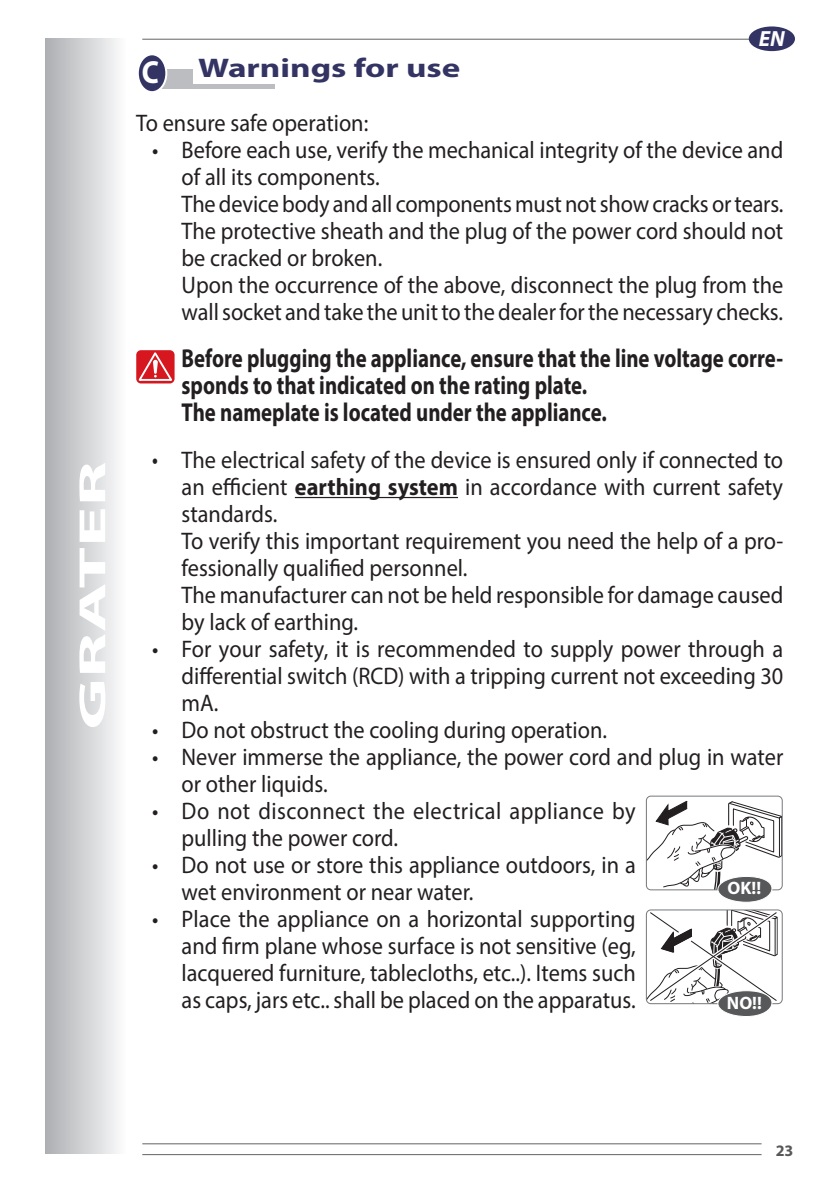
<style>
.page{position:relative;width:840px;height:1191px;background:#fff}
.page>*{position:absolute;margin:0;border:0;box-sizing:border-box;transform-origin:0 0}
.t1{font:700 38px "Myriad Pro";color:#fff;scale:2 1}
.t2{font:700 32px "Myriad Pro";color:#fff;scale:.9 1}
.Titolo_1{font:700 27px "Myriad Pro";color:#343464;scale:1.3 1}
.Attenzione{font:700 26px/27px "Myriad Pro";color:#231f20;scale:.8 1}
.Testo_tabulato_1{font:24px/27px "Myriad Pro";color:#231f20;scale:.93 1}
.Testo_tabulato_1-2{font:24px/27px "Myriad Pro";letter-spacing:.02em;color:#231f20;scale:.93 1}
.Testo{font:24px "Myriad Pro";color:#231f20;scale:.93 1}
.t3{font:italic 700 22px "Myriad Pro";color:#fff}
.t4{font:700 18px "Myriad Pro";color:#fff}
.t5{font:700 16px "Myriad Pro";color:#57585a}
.s1{font-size:26px}
.s2{font-weight:700}
</style>
<div class="page">
<hr style="left:142px;top:1143px;width:619px;height:1px;background:#636366">
<hr style="left:142px;top:39px;width:619px;height:1px;background:#636366">
<hr style="left:142px;top:1154px;width:619px;height:1px;background:#636366">
<div style="left:748px;top:26px;width:46px;height:25px;background:#343464;border-radius:50%"></div>
<div style="left:45px;top:39px;width:81px;height:1114px;background:linear-gradient(to right,#adaeb1,#fbfcfc)"></div>
<hr style="left:295px;top:497px;width:163px;height:1px;background:#231f20">
<svg style="left:136px;top:350px;width:38px;height:33px"></svg>
<svg style="left:137px;top:350px;width:37px;height:32px"></svg>
<svg style="left:647px;top:801px;width:134px;height:89px"></svg>
<div style="left:645px;top:795px;width:137px;height:95px;border:1px solid #76787b;border-radius:5px"></div>
<svg style="left:647px;top:911px;width:130px;height:91px"></svg>
<div style="left:645px;top:909px;width:137px;height:95px;border:1px solid #76787b;border-radius:5px"></div>
<div style="left:717px;top:876px;width:54px;height:26px;background:#57585a;border-radius:50%"></div>
<div style="left:717px;top:876px;width:55px;height:26px;border:1px solid #fff;border-radius:50%"></div>
<div style="left:717px;top:990px;width:54px;height:26px;background:#57585a;border-radius:50%"></div>
<div style="left:717px;top:990px;width:55px;height:27px;border:1px solid #fff;border-radius:50%"></div>
<div style="left:137px;top:69px;width:55px;height:15px;background:#bcbdc0"></div>
<div style="left:137px;top:84px;width:137px;height:5px;background:#bcbdc0"></div>
<div style="left:136px;top:57px;width:11px;height:33px;background:#fff"></div>
<div style="left:138px;top:54px;width:28px;height:38px;background:#343464;border-radius:50%"></div>
<div style="left:137px;top:53px;width:30px;height:40px;border:2px solid #fff;border-radius:50%"></div>
<h1 class="t1" style="left:68px;top:729px;width:136px;rotate:-90deg">GRATER</h1>
<p class="t3" style="left:758px;top:25px;width:28px">EN</p>
<p class="Titolo_1" style="left:198px;top:50px;width:203px">Warnings for use</p>
<p class="Testo" style="left:136px;top:108px;width:251px">To ensure safe operation:</p>
<p class="Testo_tabulato_1" style="left:181px;top:136px;width:648px;text-indent:-29px">• Before each use, verify the mechanical integrity of the device and of all its components.</p>
<p class="Testo_tabulato_1" style="left:181px;top:190px;width:648px">The device body and all components must not show cracks or tears.</p>
<p class="Testo_tabulato_1" style="left:181px;top:217px;width:648px">The protective sheath and the plug of the power cord should not be cracked or broken.</p>
<p class="Testo_tabulato_1" style="left:181px;top:271px;width:648px">Upon the occurrence of the above, disconnect the plug from the wall socket and take the unit to the dealer for the necessary checks.</p>
<p class="Attenzione" style="left:181px;top:344px;width:753px">Before plugging the appliance, ensure that the line voltage corre&shy;sponds to that indicated on the rating plate.</p>
<p class="Attenzione" style="left:181px;top:398px;width:533px">The nameplate is located under the appliance.</p>
<p class="Testo_tabulato_1" style="left:181px;top:446px;width:648px;text-align:justify;text-indent:-29px"><span class="s1">•</span> The electrical safety of the device is ensured only if connected to an efficient <span class="s2">earthing system</span> in accordance with current safety standards.</p>
<p class="Testo_tabulato_1" style="left:181px;top:527px;width:648px">To verify this important requirement you need the help of a pro&shy;fessionally qualified personnel.</p>
<p class="Testo_tabulato_1" style="left:181px;top:581px;width:648px">The manufacturer can not be held responsible for damage caused by lack of earthing.</p>
<p class="Testo_tabulato_1" style="left:181px;top:635px;width:648px;text-align:justify;text-indent:-29px">• For your safety, it is recommended to supply power through a differential switch (RCD) with a tripping current not exceeding 30 mA.</p>
<p class="Testo_tabulato_1" style="left:152px;top:716px;width:490px">• Do not obstruct the cooling during operation.</p>
<p class="Testo_tabulato_1" style="left:181px;top:743px;width:648px;text-indent:-29px">• Never immerse the appliance, the power cord and plug in water or other liquids.</p>
<p class="Testo_tabulato_1-2" style="left:181px;top:797px;width:489px;text-indent:-29px">• Do not disconnect the electrical appliance by pulling the power cord.</p>
<p class="Testo_tabulato_1" style="left:181px;top:851px;width:489px;text-indent:-29px">• Do not use or store this appliance outdoors, in a wet environment or near water.</p>
<p class="Testo_tabulato_1" style="left:181px;top:905px;width:489px;text-align:justify;text-indent:-29px">• Place the appliance on a horizontal supporting and firm plane whose surface is not sensitive (eg, lacquered furniture, tablecloths, etc..). Items such as caps, jars etc.. shall be placed on the apparatus.</p>
<p class="t2" style="left:142px;top:52px;width:21px">C</p>
<p class="t4" style="left:727px;top:876px;width:35px">OK!!</p>
<p class="t4" style="left:726px;top:991px;width:36px">NO!!</p>
<p class="t5" style="left:775px;top:1140px;width:19px">23</p>
</div>
